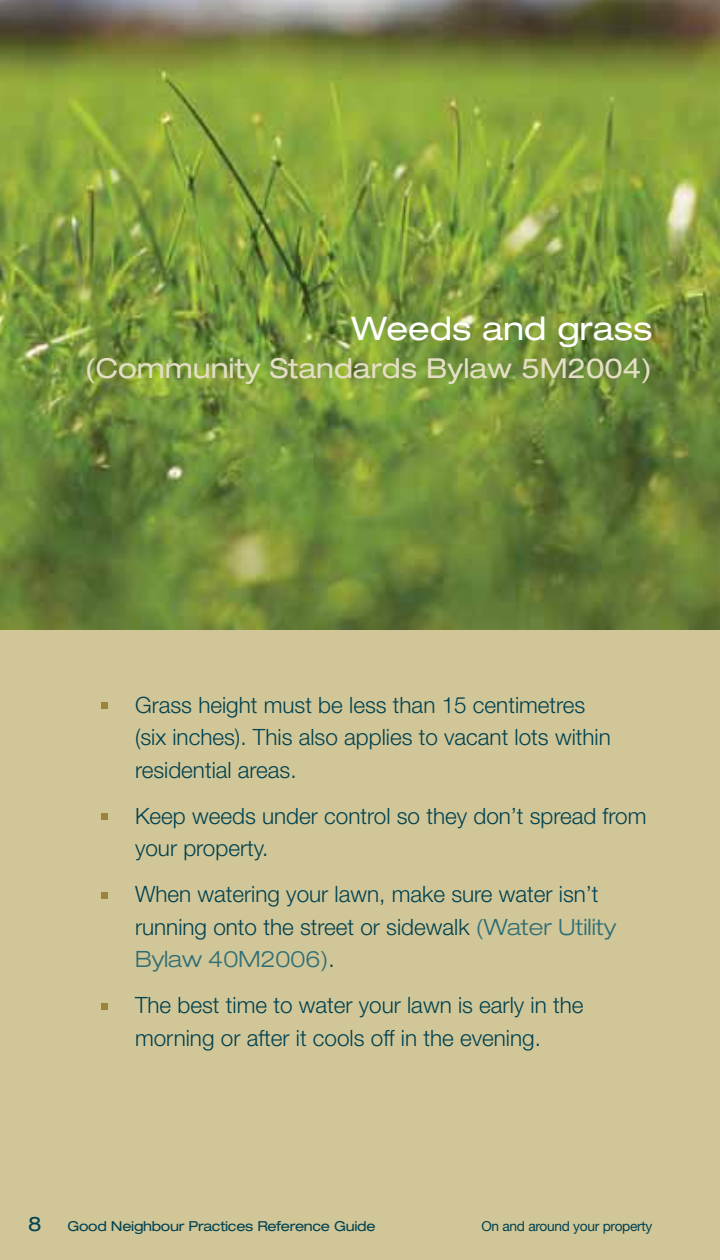
<style>
.page{position:relative;width:720px;height:1260px;background:#fff}
.page>*{position:absolute;margin:0;border:0;box-sizing:border-box;transform-origin:0 0}
.t1{font:expanded 32.5px "Helvetica Neue";color:#fff}
.t2{font:expanded 27.5px "Helvetica Neue";color:#e4dec5}
.t3{font:300 22.5px/32.5px "Helvetica Neue";color:#004251}
.t4{font:expanded 20px "Helvetica Neue";color:#004251}
.t5{font:expanded 13.75px "Helvetica Neue";letter-spacing:-.02em;color:#004251}
.t6{font:13.75px "Helvetica Neue";letter-spacing:-.02em;color:#004251}
.s1{font-stretch:expanded;color:#2d6e76}
</style>
<div class="page">
<div style="left:0;top:630px;width:720px;height:630px;background:#d1c697"></div>
<div style="left:101px;top:702px;width:7px;height:7px;background:#9b823d"></div>
<div style="left:101px;top:813px;width:7px;height:7px;background:#9b823d"></div>
<div style="left:101px;top:892px;width:7px;height:6px;background:#9b823d"></div>
<div style="left:101px;top:1003px;width:7px;height:6px;background:#9b823d"></div>
<img style="left:0;top:0;width:720px;height:630px">
<h1 class="t1" style="left:351px;top:317px;width:303px">Weeds and grass</h1>
<p class="t2" style="left:84px;top:358px;width:570px">(Community Standards Bylaw 5M2004)</p>
<p class="t3" style="left:135px;top:691px;width:477px">Grass height must be less than 15 centimetres (six inches). This also applies to vacant lots within residential areas.</p>
<p class="t3" style="left:135px;top:802px;width:513px">Keep weeds under control so they don’t spread from your property.</p>
<p class="t3" style="left:135px;top:880px;width:483px">When watering your lawn, make sure water isn’t running onto the street or sidewalk <span class="s1">(Water Utility<br>Bylaw 40M2006)</span>.</p>
<p class="t3" style="left:135px;top:991px;width:450px">The best time to water your lawn is early in the morning or after it cools off in the evening.</p>
<p class="t4" style="left:28px;top:1217px;width:15px">8</p>
<p class="t5" style="left:68px;top:1221px;width:310px">Good Neighbour Practices Reference Guide</p>
<p class="t6" style="left:481px;top:1221px;width:173px">On and around your property</p>
</div>
